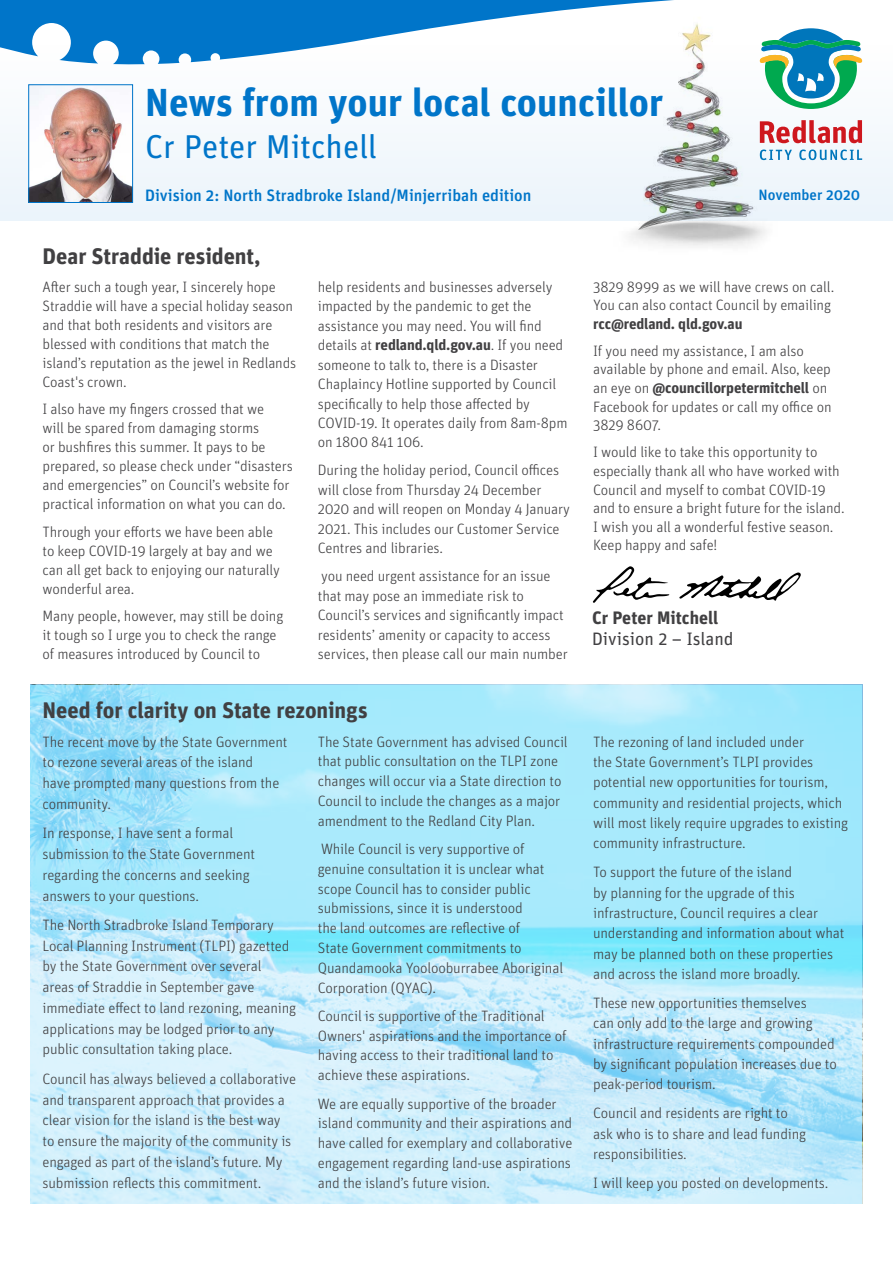
<style>
.page{position:relative;width:893px;height:1263px;background:#fff}
.page>*{position:absolute;margin:0;border:0;box-sizing:border-box;transform-origin:0 0}
.t1{font:700 39px "Unit Pro";color:#0075c9}
.t2{font:33px "Unit Pro";letter-spacing:-.005em;color:#0075c9}
.t3{font:700 22.5px "Unit Pro";letter-spacing:-.005em;color:#414042}
.t4{font:18px "Unit Pro";color:#414042}
.t5{font:700 18px "Unit Pro";color:#414042}
.t6{font:500 16.5px "Unit Pro";color:#0075c9}
.t7{font:300 15px/19.8px "Unit Pro";letter-spacing:-.01em;color:#414042}
.t8{font:700 15px "Unit Pro";letter-spacing:-.01em;color:#414042}
.t9{font:500 15px "Unit Pro";color:#0075c9}
.s1{font-weight:700}
</style>
<div class="page">
<div style="left:0;top:0;width:893px;height:221px;background:#f3f8fc"></div>
<svg style="left:822px;top:64px;width:35px;height:44px"></svg>
<svg style="left:822px;top:120px;width:40px;height:23px"></svg>
<svg style="left:822px;top:150px;width:40px;height:10px"></svg>
<svg style="left:0;top:0;width:893px;height:64px;fill:#0075c9"></svg>
<img style="left:564px;top:0;width:258px;height:246px">
<img style="left:31px;top:685px;width:831px;height:518px">
<svg style="left:679px;top:572px;width:122px;height:29px"></svg>
<svg style="left:593px;top:566px;width:76px;height:37px"></svg>
<img style="left:30px;top:87px;width:101px;height:114px">
<div style="left:28px;top:84px;width:105px;height:119px;border:1px solid #0075c9"></div>
<h1 class="t1" style="left:145px;top:74px;width:520px">News from your local councillor</h1>
<h2 class="t2" style="left:145px;top:124px;width:234px">Cr Peter Mitchell</h2>
<p class="t6" style="left:145px;top:184px;width:388px">Division 2: North Stradbroke Island/Minjerribah edition</p>
<p class="t9" style="left:759px;top:184px;width:103px">November 2020</p>
<h3 class="t3" style="left:43px;top:240px;width:220px">Dear Straddie resident,</h3>
<p class="t7" style="left:43px;top:276px;width:255px;line-height:19px">After such a tough year, I sincerely hope Straddie will have a special holiday season and that both residents and visitors are blessed with conditions that match the island’s reputation as the jewel in Redlands Coast's crown.</p>
<p class="t7" style="left:43px;top:399px;width:252px;line-height:19px">I also have my fingers crossed that we<br>will be spared from damaging storms<br>or bushfires this summer. It pays to be prepared, so please check under “disasters and emergencies” on Council’s website for practical information on what you can do.</p>
<p class="t7" style="left:43px;top:522px;width:239px;line-height:19px">Through your efforts we have been able to keep COVID-19 largely at bay and we can all get back to enjoying our naturally wonderful area.</p>
<p class="t7" style="left:43px;top:606px;width:242px;line-height:19px">Many people, however, may still be doing it tough so I urge you to check the range of measures introduced by Council to</p>
<p class="t7" style="left:318px;top:276px;width:251px">help residents and businesses adversely impacted by the pandemic to get the assistance you may need. You will find details at <span class="s1">redland.qld.gov.au</span>. If you need someone to talk to, there is a Disaster Chaplaincy Hotline supported by Council specifically to help those affected by COVID-19. It operates daily from 8am-8pm on 1800 841 106.</p>
<p class="t7" style="left:318px;top:460px;width:254px">During the holiday period, Council offices will close from Thursday 24 December 2020 and will reopen on Monday 4 January 2021. This includes our Customer Service Centres and libraries.</p>
<p class="t7" style="left:318px;top:566px;width:251px">you need urgent assistance for an issue that may pose an immediate risk to Council’s services and significantly impact residents’ amenity or capacity to access services, then please call our main number</p>
<h3 class="t3" style="left:43px;top:694px;width:327px">Need for clarity on State rezonings</h3>
<p class="t7" style="left:43px;top:731px;width:247px;line-height:20.7px">The recent move by the State Government to rezone several areas of the island<br>have prompted many questions from the community.</p>
<p class="t7" style="left:43px;top:822px;width:214px;line-height:20.7px">In response, I have sent a formal submission to the State Government regarding the concerns and seeking answers to your questions.</p>
<p class="t7" style="left:43px;top:914px;width:255px;line-height:20.9px">The North Stradbroke Island Temporary Local Planning Instrument (TLPI) gazetted by the State Government over several areas of Straddie in September gave immediate effect to land rezoning, meaning applications may be lodged prior to any public consultation taking place.</p>
<p class="t7" style="left:43px;top:1068px;width:255px;line-height:20.9px">Council has always believed a collaborative and transparent approach that provides a clear vision for the island is the best way to ensure the majority of the community is engaged as part of the island’s future. My submission reflects this commitment.</p>
<p class="t7" style="left:318px;top:731px;width:251px">The State Government has advised Council that public consultation on the TLPI zone changes will occur via a State direction to Council to include the changes as a major amendment to the Redland City Plan.</p>
<p class="t7" style="left:318px;top:838px;width:247px">While Council is very supportive of genuine consultation it is unclear what scope Council has to consider public submissions, since it is understood<br>the land outcomes are reflective of<br>State Government commitments to Quandamooka Yoolooburrabee Aboriginal Corporation (QYAC).</p>
<p class="t7" style="left:318px;top:1005px;width:250px">Council is supportive of the Traditional Owners' aspirations and the importance of having access to their traditional land to achieve these aspirations.</p>
<p class="t7" style="left:318px;top:1093px;width:256px">We are equally supportive of the broader island community and their aspirations and have called for exemplary and collaborative engagement regarding land-use aspirations and the island’s future vision.</p>
<p class="t7" style="left:593px;top:277px;width:243px;line-height:18.6px">3829 8999 as we will have crews on call.<br>You can also contact Council by emailing</p>
<p class="t8" style="left:593px;top:313px;width:151px">rcc@redland. qld.gov.au</p>
<p class="t7" style="left:593px;top:341px;width:240px;line-height:18.6px">If you need my assistance, I am also available by phone and email. Also, keep an eye on <span class="s1">@councillorpetermitchell</span> on<br>Facebook for updates or call my office on<br>3829 8607.</p>
<p class="t7" style="left:593px;top:442px;width:253px;line-height:18.6px">I would like to take this opportunity to especially thank all who have worked with Council and myself to combat COVID-19 and to ensure a bright future for the island.<br>I wish you all a wonderful festive season.<br>Keep happy and safe!</p>
<p class="t5" style="left:592px;top:604px;width:128px">Cr Peter Mitchell</p>
<p class="t4" style="left:592px;top:626px;width:143px">Division 2 – Island</p>
<p class="t7" style="left:593px;top:731px;width:257px;line-height:20.4px">The rezoning of land included under<br>the State Government’s TLPI provides potential new opportunities for tourism, community and residential projects, which will most likely require upgrades to existing community infrastructure.</p>
<p class="t7" style="left:593px;top:861px;width:253px;line-height:20.4px">To support the future of the island<br>by planning for the upgrade of this infrastructure, Council requires a clear understanding and information about what may be planned both on these properties and across the island more broadly.</p>
<p class="t7" style="left:593px;top:992px;width:245px;line-height:20.4px">These new opportunities themselves<br>can only add to the large and growing infrastructure requirements compounded by significant population increases due to peak-period tourism.</p>
<p class="t7" style="left:593px;top:1102px;width:215px;line-height:20.4px">Council and residents are right to ask who is to share and lead funding responsibilities.</p>
<p class="t7" style="left:593px;top:1172px;width:237px">I will keep you posted on developments.</p>
</div>
